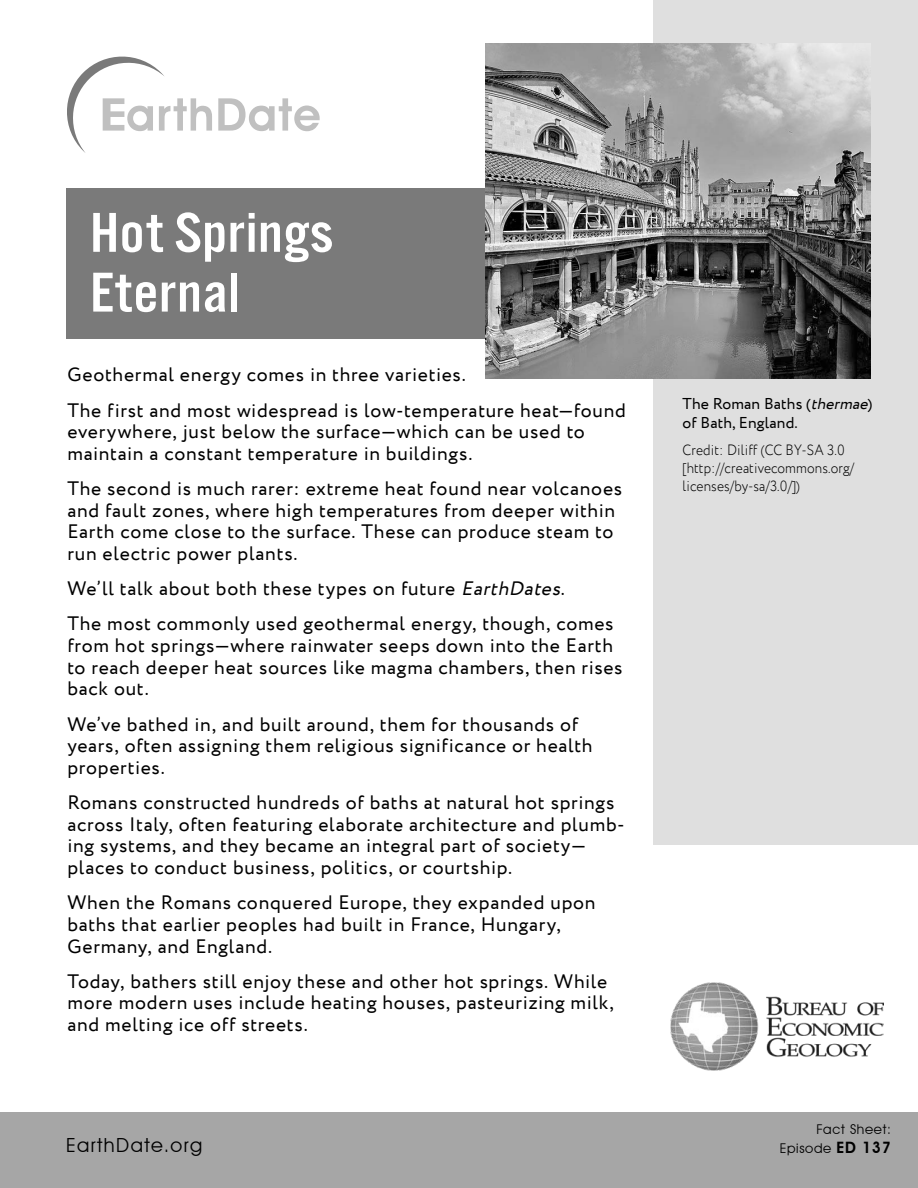
<style>
.page{position:relative;width:918px;height:1188px;background:#fff}
.page>*{position:absolute;margin:0;border:0;box-sizing:border-box;transform-origin:0 0}
.t1{font:58.35px/59.8px "Alternate Got No 3 D";letter-spacing:.01em;color:#fff;scale:1.1 1}
.t2{font:19.5px/21.6px "Circe";letter-spacing:.035em;color:#000}
.t3{font:19.5px "Avant Garde IT Cby BT";letter-spacing:.075em;color:#000}
.t4{font:15.75px/19.5px "Circe";letter-spacing:.01em;color:#000}
.t5{font:300 15px/18px "Circe";letter-spacing:.01em;color:#000;scale:.9 1}
.t6{font:13.5px/18.9px "Avant Garde IT Cby BT";letter-spacing:.05em;color:#000;text-align:right}
.s1{font-style:italic}
.s2{font-weight:600;font-size:15.75px}
</style>
<div class="page">
<div style="left:66px;top:188px;width:596px;height:151px;background:#7a7a7a"></div>
<div style="left:653px;top:0;width:265px;height:845px;background:#dfdfdf"></div>
<svg style="left:67px;top:56px;width:145px;height:97px"></svg>
<svg style="left:218px;top:98px;width:102px;height:33px"></svg>
<img style="left:671px;top:983px;width:213px;height:88px">
<div style="left:0;top:1112px;width:918px;height:76px;background:#a6a6a6"></div>
<img style="left:485px;top:44px;width:385px;height:334px">
<p class="t1" style="left:90px;top:202px;width:223px">Hot Springs<br>Eternal</p>
<p class="t2" style="left:67px;top:365px;width:400px">Geothermal energy comes in three varieties.</p>
<p class="t2" style="left:67px;top:400px;width:560px">The first and most widespread is low-temperature heat—found everywhere, just below the surface—which can be used to maintain a constant temperature in buildings.</p>
<p class="t2" style="left:67px;top:478px;width:556px">The second is much rarer: extreme heat found near volcanoes and fault zones, where high temperatures from deeper within Earth come close to the surface. These can produce steam to run electric power plants.</p>
<p class="t2" style="left:67px;top:578px;width:499px">We’ll talk about both these types on future <span class="s1">EarthDates</span>.</p>
<p class="t2" style="left:67px;top:614px;width:557px">The most commonly used geothermal energy, though, comes from hot springs—where rainwater seeps down into the Earth to reach deeper heat sources like magma chambers, then rises back out.</p>
<p class="t2" style="left:67px;top:714px;width:527px">We’ve bathed in, and built around, them for thousands of years, often assigning them religious significance or health properties.</p>
<p class="t2" style="left:67px;top:792px;width:559px">Romans constructed hundreds of baths at natural hot springs across Italy, often featuring elaborate architecture and plumb&shy;ing systems, and they became an integral part of society— places to conduct business, politics, or courtship.</p>
<p class="t2" style="left:67px;top:892px;width:530px">When the Romans conquered Europe, they expanded upon baths that earlier peoples had built in France, Hungary,<br>Germany, and England.</p>
<p class="t2" style="left:67px;top:971px;width:548px">Today, bathers still enjoy these and other hot springs. While more modern uses include heating houses, pasteurizing milk, and melting ice off streets.</p>
<p class="t3" style="left:66px;top:1134px;width:138px">EarthDate.org</p>
<p class="t4" style="left:683px;top:394px;width:191px">The Roman Baths (<span class="s1">thermae</span>) of Bath, England.</p>
<p class="t5" style="left:683px;top:441px;width:192px">Credit: Diliff (CC BY-SA 3.0 [http://creativecommons.org/ licenses/by-sa/3.0/])</p>
<p class="t6" style="left:780px;top:1120px;width:113px">Fact Sheet:<br>Episode <span class="s2">ED 137</span></p>
</div>
